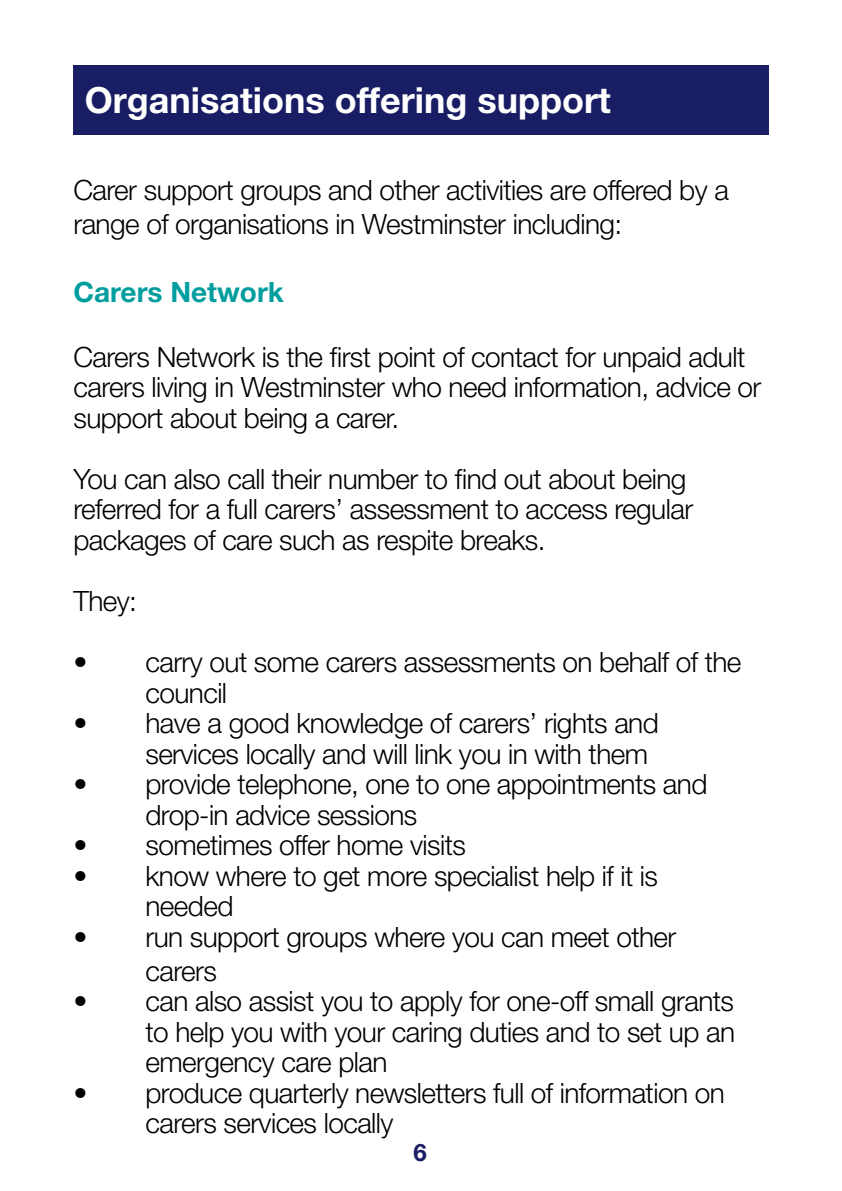
<style>
.page{position:relative;width:842px;height:1191px;background:#fff}
.page>*{position:absolute;margin:0;border:0;box-sizing:border-box;transform-origin:0 0}
.t1{font:700 36px "Helvetica Neue LT Std";color:#fff}
.t2{font:300 28px/30.4px "Helvetica Neue LT Std";letter-spacing:-.02em;color:#000}
.t3{font:700 28px "Helvetica Neue LT Std";color:#009d9f}
.t4{font:700 24px "Helvetica Neue LT Std";color:#191d63}
</style>
<div class="page">
<div style="left:73px;top:65px;width:695px;height:70px;background:#191d63"></div>
<p class="t1" style="left:85px;top:78px;width:527px">Organisations offering support</p>
<p class="t2" style="left:73px;top:173px;width:657px;line-height:34px">Carer support groups and other activities are offered by a range of organisations in Westminster including:</p>
<p class="t3" style="left:73px;top:275px;width:212px">Carers Network</p>
<p class="t2" style="left:73px;top:341px;width:689px">Carers Network is the first point of contact for unpaid adult carers living in Westminster who need information, advice or support about being a carer.</p>
<p class="t2" style="left:73px;top:463px;width:621px">You can also call their number to find out about being referred for a full carers’ assessment to access regular packages of care such as respite breaks.</p>
<p class="t2" style="left:73px;top:585px;width:65px">They:</p>
<p class="t2" style="left:145px;top:646px;width:597px;text-indent:-72px">• carry out some carers assessments on behalf of the council</p>
<p class="t2" style="left:145px;top:707px;width:515px;text-indent:-72px">• have a good knowledge of carers’ rights and services locally and will link you in with them</p>
<p class="t2" style="left:145px;top:768px;width:563px;text-indent:-72px">• provide telephone, one to one appointments and drop-in advice sessions</p>
<p class="t2" style="left:73px;top:829px;width:394px">• sometimes offer home visits</p>
<p class="t2" style="left:145px;top:859px;width:514px;text-indent:-72px">• know where to get more specialist help if it is needed</p>
<p class="t2" style="left:145px;top:919px;width:532px;line-height:34px;text-indent:-72px">• run support groups where you can meet other carers</p>
<p class="t2" style="left:145px;top:985px;width:591px;text-align:justify;text-indent:-72px">• can also assist you to apply for one-off small grants to help you with your caring duties and to set up an emergency care plan</p>
<p class="t2" style="left:145px;top:1076px;width:581px;text-indent:-72px">• produce quarterly newsletters full of information on carers services locally</p>
<p class="t4" style="left:414px;top:1137px;width:15px">6</p>
</div>
